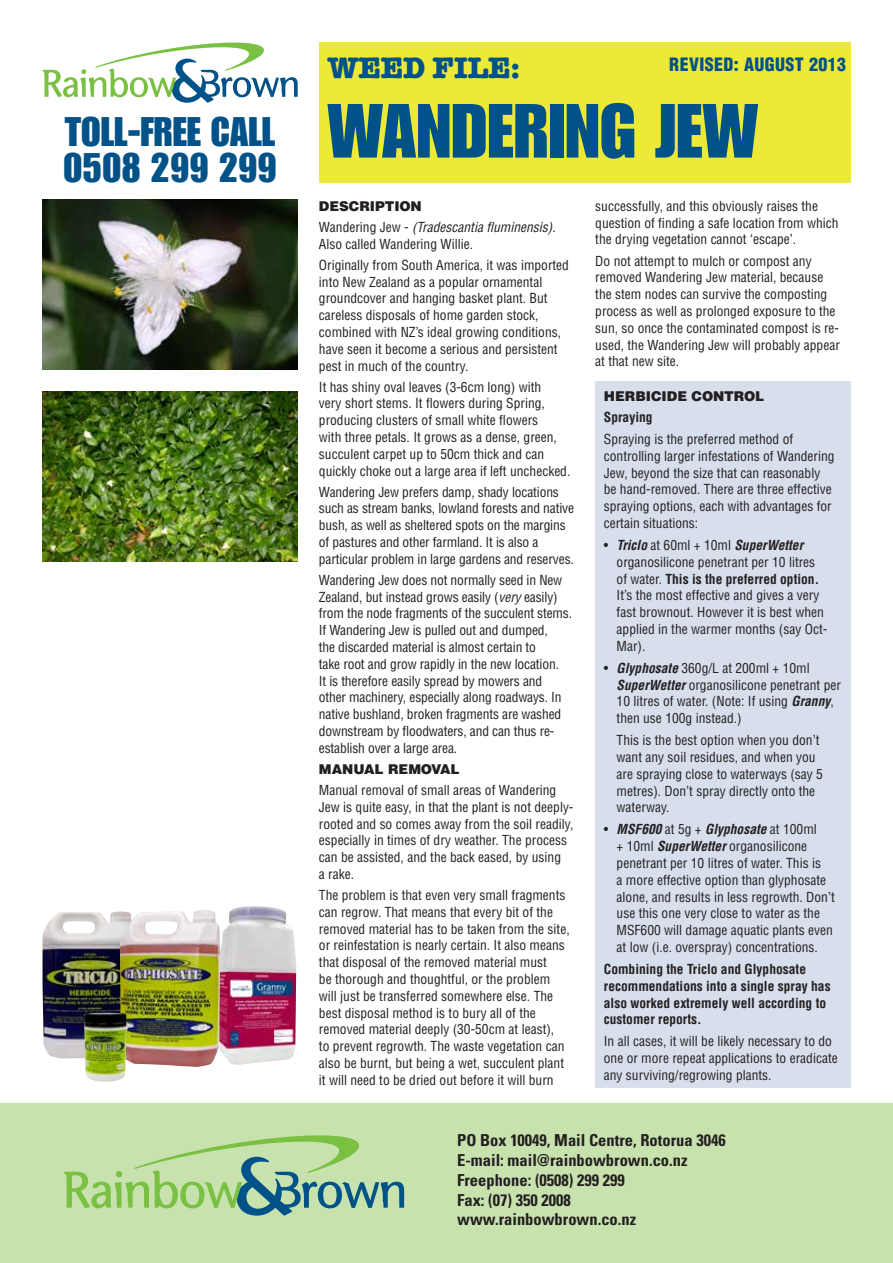
<style>
.page{position:relative;width:893px;height:1263px;background:#fff}
.page>*{position:absolute;margin:0;border:0;box-sizing:border-box;transform-origin:0 0}
.t1{font:40.5px "Impact";color:#005288}
.t2{font:700 30px "American Typewriter";color:#005288}
.t3{font:900 condensed 18px "Helvetica";letter-spacing:.02em;color:#005288}
.t4{font:700 condensed 16.5px/19.8px "Univers";color:#231f20}
.t5{font:condensed 13.5px/16.8px "Helvetica";color:#231f20}
.t6{font:700 condensed 13.5px/17px "Helvetica";color:#231f20}
.t7{font:italic condensed 13.5px/21px "Helvetica";color:#231f20}
.t8{font:900 13.5px "Helvetica";color:#231f20}
.s1{font-size:75px}
.s2{font-weight:900;font-style:normal;font-stretch:normal}
.s3{font-style:normal}
.s4{font-style:italic}
.s5{font-weight:700;font-style:italic}
.s6{font-weight:700}
</style>
<div class="page">
<img style="left:220px;top:906px;width:76px;height:159px">
<div style="left:319px;top:43px;width:531px;height:140px;background:#ede937"></div>
<img style="left:43px;top:200px;width:255px;height:170px">
<div style="left:595px;top:382px;width:255px;height:706px;background:#d7dfec"></div>
<svg style="left:43px;top:42px;width:255px;height:61px"></svg>
<div style="left:0;top:1103px;width:893px;height:160px;background:#c8e2ae"></div>
<svg style="left:64px;top:1135px;width:340px;height:80px"></svg>
<img style="left:43px;top:392px;width:255px;height:170px">
<img style="left:43px;top:911px;width:77px;height:147px">
<img style="left:120px;top:910px;width:100px;height:157px">
<img style="left:84px;top:1013px;width:43px;height:69px">
<h2 class="t2" style="left:327px;top:50px;width:194px">WEED FILE:</h2>
<h3 class="t3" style="left:669px;top:53px;width:178px">REVISED: AUGUST 2013</h3>
<h1 class="t1" style="left:65px;top:108px;width:695px">TOLL-FREE CALL <span class="s1">WANDERING JEW</span></h1>
<h1 class="t1" style="left:63px;top:144px;width:215px">0508 299 299</h1>
<p class="t7" style="left:319px;top:195px;width:238px"><span class="s2">DESCRIPTION<br></span><span class="s3">Wandering Jew -</span> (Tradescantia fluminensis)<span class="s3">.</span></p>
<p class="t5" style="left:319px;top:233px;width:252px;line-height:21px">Also called Wandering Willie.<br>Originally from South America, it was imported</p>
<p class="t5" style="left:319px;top:273px;width:244px">into New Zealand as a popular ornamental groundcover and hanging basket plant. But careless disposals of home garden stock, combined with NZ’s ideal growing conditions, have seen it become a serious and persistent pest in much of the country.</p>
<p class="t5" style="left:319px;top:378px;width:253px">It has shiny oval leaves (3-6cm long) with<br>very short stems. It flowers during Spring, producing clusters of small white flowers<br>with three petals. It grows as a dense, green, succulent carpet up to 50cm thick and can quickly choke out a large area if left unchecked.</p>
<p class="t5" style="left:319px;top:483px;width:257px">Wandering Jew prefers damp, shady locations such as stream banks, lowland forests and native bush, as well as sheltered spots on the margins of pastures and other farmland. It is also a particular problem in large gardens and reserves.</p>
<p class="t5" style="left:319px;top:571px;width:255px">Wandering Jew does not normally seed in New Zealand, but instead grows easily (<span class="s4">very</span> easily) from the node fragments of the succulent stems.<br>If Wandering Jew is pulled out and dumped,<br>the discarded material is almost certain to<br>take root and grow rapidly in the new location.<br>It is therefore easily spread by mowers and other machinery, especially along roadways. In native bushland, broken fragments are washed downstream by floodwaters, and can thus re&shy;establish over a large area.</p>
<p class="t8" style="left:319px;top:760px;width:142px">MANUAL REMOVAL</p>
<p class="t5" style="left:319px;top:781px;width:256px">Manual removal of small areas of Wandering Jew is quite easy, in that the plant is not deeply&shy;rooted and so comes away from the soil readily, especially in times of dry weather. The process can be assisted, and the back eased, by using<br>a rake.</p>
<p class="t5" style="left:319px;top:886px;width:252px">The problem is that even very small fragments can regrow. That means that every bit of the removed material has to be taken from the site, or reinfestation is nearly certain. It also means that disposal of the removed material must<br>be thorough and thoughtful, or the problem will just be transferred somewhere else. The best disposal method is to bury all of the removed material deeply (30-50cm at least),<br>to prevent regrowth. The waste vegetation can also be burnt, but being a wet, succulent plant it will need to be dried out before it will burn</p>
<p class="t5" style="left:595px;top:197px;width:245px">successfully, and this obviously raises the question of finding a safe location from which the drying vegetation cannot ‘escape’.</p>
<p class="t5" style="left:595px;top:252px;width:246px">Do not attempt to mulch or compost any removed Wandering Jew material, because the stem nodes can survive the composting process as well as prolonged exposure to the sun, so once the contaminated compost is re&shy;used, the Wandering Jew will probably appear at that new site.</p>
<p class="t8" style="left:604px;top:387px;width:162px">HERBICIDE CONTROL</p>
<p class="t6" style="left:604px;top:409px;width:50px">Spraying</p>
<p class="t5" style="left:604px;top:430px;width:232px">Spraying is the preferred method of controlling larger infestations of Wandering Jew, beyond the size that can reasonably be hand-removed. There are three effective spraying options, each with advantages for certain situations:</p>
<p class="t5" style="left:617px;top:536px;width:212px;text-indent:-13px">• <span class="s5">Triclo</span> at 60ml + 10ml <span class="s5">SuperWetter </span>organosilicone penetrant per 10 litres of water. <span class="s6">This is the preferred option.<br></span>It’s the most effective and gives a very fast brownout. However it is best when applied in the warmer months (say Oct-Mar).</p>
<p class="t5" style="left:617px;top:659px;width:226px;text-indent:-13px">• <span class="s5">Glyphosate</span> 360g/L at 200ml + 10ml <span class="s5">SuperWetter</span> organosilicone penetrant per 10 litres of water. (Note: If using <span class="s5">Granny</span>, then use 100g instead.)</p>
<p class="t5" style="left:617px;top:731px;width:208px">This is the best option when you don’t want any soil residues, and when you are spraying close to waterways (say 5 metres). Don’t spray directly onto the waterway.</p>
<p class="t5" style="left:617px;top:820px;width:220px;text-indent:-13px">• <span class="s5">MSF600</span> at 5g + <span class="s5">Glyphosate</span> at 100ml<br>+ 10ml <span class="s5">SuperWetter</span> organosilicone penetrant per 10 litres of water. This is<br>a more effective option than glyphosate alone, and results in less regrowth. Don’t use this one very close to water as the MSF600 will damage aquatic plants even at low (i.e. overspray) concentrations.</p>
<p class="t6" style="left:604px;top:960px;width:228px">Combining the Triclo and Glyphosate recommendations into a single spray has also worked extremely well according to customer reports.</p>
<p class="t5" style="left:604px;top:1032px;width:235px">In all cases, it will be likely necessary to do one or more repeat applications to eradicate any surviving/regrowing plants.</p>
<p class="t4" style="left:457px;top:1130px;width:270px">PO Box 10049, Mail Centre, Rotorua 3046<br>E-mail: mail@rainbowbrown.co.nz<br>Freephone: (0508) 299 299<br>Fax: (07) 350 2008 www.rainbowbrown.co.nz</p>
</div>
